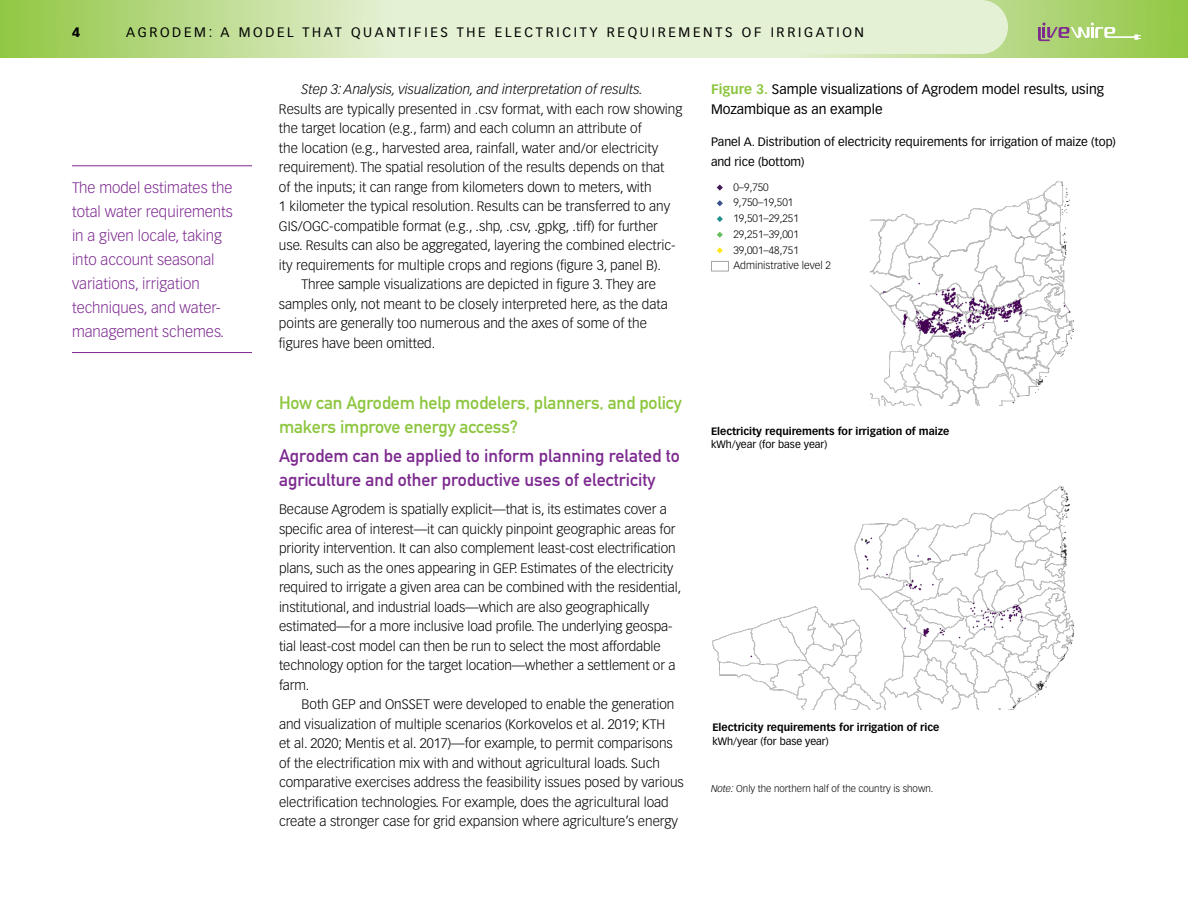
<style>
.page{position:relative;width:1188px;height:918px;background:#fff}
.page>*{position:absolute;margin:0;border:0;box-sizing:border-box;transform-origin:0 0}
.t1{font:18px/24px "DIN Mittelschrift Std";color:#7d2a90}
.t2{font:18px/24px "DIN Mittelschrift Std";letter-spacing:-.01em;color:#8dc63f}
.t3{font:300 15px/24px "Vectora LT Std";color:#7d2a90}
.t4{font:300 13.5px/19.5px "Vectora LT Std";color:#000}
.t5{font:13.5px/19.5px "Vectora LT Std";color:#000}
.t6{font:13.5px "Vectora LT Std";letter-spacing:.2em;color:#000}
.t7{font:italic 300 13.5px "Vectora LT Std";color:#000}
.t8{font:900 13.5px "Vectora LT Std";color:#000}
.t9{font:12px/19.5px "Vectora LT Std";color:#000}
.t10{font:700 10.5px "Vectora LT Std";color:#000}
.t11{font:300 10.5px/15.8px "Vectora LT Std";color:#000}
.t12{font:10.5px "Vectora LT Std";color:#000}
.t13{font:300 9.75px "Vectora LT Std";color:#000}
.s1{font-weight:700;color:#8dc63f}
.s2{font-style:italic}
</style>
<div class="page">
<svg style="left:0;top:0;width:1188px;height:57px;background:#c2de97"></svg>
<div style="left:585px;top:0;width:423px;height:54px;background:#e5f1d4"></div>
<svg style="left:1038px;top:23px;width:103px;height:18px;background:#afc484"></svg>
<hr style="left:72px;top:165px;width:180px;height:1px;background:#7d2a90">
<hr style="left:72px;top:352px;width:180px;height:1px;background:#7d2a90">
<svg style="left:717px;top:184px;width:6px;height:7px"></svg>
<svg style="left:717px;top:200px;width:6px;height:6px"></svg>
<svg style="left:717px;top:216px;width:6px;height:6px"></svg>
<svg style="left:717px;top:232px;width:6px;height:6px"></svg>
<svg style="left:717px;top:247px;width:6px;height:7px"></svg>
<div style="left:711px;top:261px;width:18px;height:10px;border:1px solid #a5a4a5"></div>
<img style="left:870px;top:182px;width:204px;height:223px">
<img style="left:712px;top:486px;width:362px;height:223px">
<p class="t8" style="left:72px;top:24px;width:9px">4</p>
<p class="t6" style="left:126px;top:25px;width:740px">AGRODEM: A MODEL THAT QUANTIFIES THE ELECTRICITY REQUIREMENTS OF IRRIGATION</p>
<p class="t3" style="left:72px;top:176px;width:162px">The model estimates the total water requirements in a given locale, taking into account seasonal variations, irrigation techniques, and water&shy;management schemes.</p>
<p class="t7" style="left:302px;top:82px;width:343px">Step 3: Analysis, visualization, and interpretation of results.</p>
<p class="t4" style="left:279px;top:100px;width:405px">Results are typically presented in .csv format, with each row showing</p>
<p class="t4" style="left:279px;top:119px;width:364px">the target location (e.g., farm) and each column an attribute of</p>
<p class="t4" style="left:279px;top:139px;width:381px">the location (e.g., harvested area, rainfall, water and/or electricity</p>
<p class="t4" style="left:279px;top:158px;width:387px">requirement). The spatial resolution of the results depends on that</p>
<p class="t4" style="left:279px;top:178px;width:374px">of the inputs; it can range from kilometers down to meters, with</p>
<p class="t4" style="left:279px;top:197px;width:393px">1 kilometer the typical resolution. Results can be transferred to any</p>
<p class="t4" style="left:279px;top:217px;width:381px">GIS/OGC-compatible format (e.g., .shp, .csv, .gpkg, .tiff) for further</p>
<p class="t4" style="left:279px;top:236px;width:398px">use. Results can also be aggregated, layering the combined electric-</p>
<p class="t4" style="left:279px;top:256px;width:384px">ity requirements for multiple crops and regions (figure 3, panel B).</p>
<p class="t4" style="left:302px;top:275px;width:356px">Three sample visualizations are depicted in figure 3. They are</p>
<p class="t4" style="left:279px;top:295px;width:390px">samples only, not meant to be closely interpreted here, as the data</p>
<p class="t4" style="left:279px;top:314px;width:369px">points are generally too numerous and the axes of some of the</p>
<p class="t4" style="left:279px;top:334px;width:158px">figures have been omitted.</p>
<h1 class="t2" style="left:279px;top:391px;width:404px">How can Agrodem help modelers, planners, and policy makers improve energy access?</h1>
<h1 class="t1" style="left:279px;top:444px;width:402px">Agrodem can be applied to inform planning related to agriculture and other productive uses of electricity</h1>
<p class="t4" style="left:279px;top:500px;width:404px">Because Agrodem is spatially explicit—that is, its estimates cover a specific area of interest—it can quickly pinpoint geographic areas for priority intervention. It can also complement least-cost electrification plans, such as the ones appearing in GEP. Estimates of the electricity required to irrigate a given area can be combined with the residential, institutional, and industrial loads—which are also geographically estimated—for a more inclusive load profile. The underlying geospa&shy;tial least-cost model can then be run to select the most affordable technology option for the target location—whether a settlement or a farm.</p>
<p class="t4" style="left:279px;top:695px;width:406px;text-indent:23px">Both GEP and OnSSET were developed to enable the generation and visualization of multiple scenarios (Korkovelos et al. 2019; KTH<br>et al. 2020; Mentis et al. 2017)—for example, to permit comparisons of the electrification mix with and without agricultural loads. Such comparative exercises address the feasibility issues posed by various electrification technologies. For example, does the agricultural load create a stronger case for grid expansion where agriculture’s energy</p>
<p class="t5" style="left:711px;top:80px;width:395px"><span class="s1">Figure 3.</span> Sample visualizations of Agrodem model results, using<br>Mozambique as an example</p>
<p class="t9" style="left:711px;top:132px;width:406px">Panel A. Distribution of electricity requirements for irrigation of maize (top) and rice (bottom)</p>
<p class="t11" style="left:734px;top:179px;width:99px">0–9,750<br>9,750–19,501<br>19,501–29,251<br>29,251–39,001<br>39,001–48,751<br>Administrative level 2</p>
<p class="t10" style="left:711px;top:425px;width:240px">Electricity requirements for irrigation of maize</p>
<p class="t12" style="left:711px;top:438px;width:118px">kWh/year (for base year)</p>
<p class="t10" style="left:712px;top:721px;width:228px">Electricity requirements for irrigation of rice</p>
<p class="t12" style="left:712px;top:735px;width:118px">kWh/year (for base year)</p>
<p class="t13" style="left:711px;top:783px;width:224px"><span class="s2">Note:</span> Only the northern half of the country is shown.</p>
</div>
